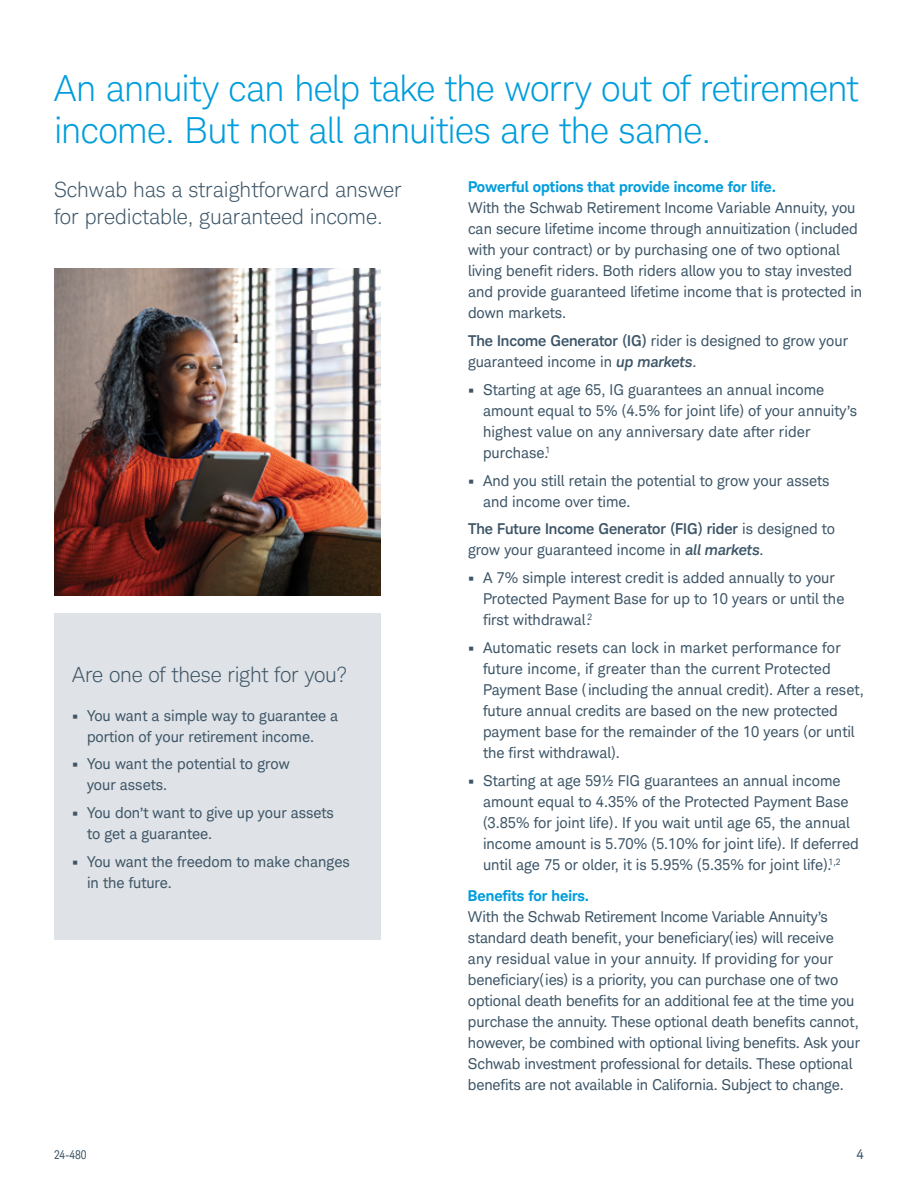
<style>
.page{position:relative;width:918px;height:1188px;background:#fff}
.page>*{position:absolute;margin:0;border:0;box-sizing:border-box;transform-origin:0 0}
.Headline{font:300 36px/42px "Charles Modern";letter-spacing:-.015em;color:#009ddc}
.Intro_Gray{font:300 21px/27px "Charles Modern";color:#3d5567}
.Subhead-2{font:300 21px "Charles Modern";letter-spacing:-.01em;color:#3d5567}
.Body{font:15px/21px "Charles Modern";color:#3d5567}
.Subhead-3{font:700 15px "Charles Modern";color:#009ddc}
.t1{font:13.5px "Charles Modern";color:#3d5567}
.Disclosure{font:condensed 12px "Charles Modern";color:#3d5567}
.s1{font-weight:500}
.s2{font-weight:500;font-style:italic}
</style>
<div class="page">
<div style="left:54px;top:614px;width:327px;height:326px;background:#dfe2e6"></div>
<img style="left:54px;top:268px;width:327px;height:328px">
<p class="Headline" style="left:54px;top:68px;width:806px">An annuity can help take the worry out of retirement income. But not all annuities are the same.</p>
<p class="Intro_Gray" style="left:54px;top:176px;width:349px">Schwab has a straightforward answer for predictable, guaranteed income.</p>
<p class="Subhead-3" style="left:468px;top:178px;width:310px">Powerful options that provide income for life.</p>
<p class="Body" style="left:468px;top:198px;width:396px">With the Schwab Retirement Income Variable Annuity, you can secure lifetime income through annuitization (included with your contract) or by purchasing one of two optional living benefit riders. Both riders allow you to stay invested and provide guaranteed lifetime income that is protected in down markets.</p>
<p class="Body" style="left:468px;top:330px;width:382px"><span class="s1">The Income Generator (IG)</span> rider is designed to grow your guaranteed income in <span class="s2">up markets</span>.</p>
<p class="Body" style="left:483px;top:379px;width:376px;text-indent:-15px"><span class="s1">•</span> Starting at age 65, IG guarantees an annual income amount equal to 5% (4.5% for joint life) of your annuity’s highest value on any anniversary date after rider purchase.<sup>1</sup></p>
<p class="Body" style="left:483px;top:470px;width:348px;text-indent:-15px"><span class="s1">•</span> And you still retain the potential to grow your assets and income over time.</p>
<p class="Body" style="left:468px;top:519px;width:369px"><span class="s1">The Future Income Generator (FIG) rider</span> is designed to grow your guaranteed income in <span class="s2">all markets</span>.</p>
<p class="Body" style="left:483px;top:567px;width:363px;text-indent:-15px"><span class="s1">•</span> A 7% simple interest credit is added annually to your<br>Protected Payment Base for up to 10 years or until the first withdrawal.<sup>2</sup></p>
<p class="Body" style="left:483px;top:637px;width:382px;text-indent:-15px"><span class="s1">•</span> Automatic resets can lock in market performance for future income, if greater than the current Protected Payment Base (including the annual credit). After a reset, future annual credits are based on the new protected payment base for the remainder of the 10 years (or until the first withdrawal).</p>
<p class="Body" style="left:483px;top:770px;width:377px;text-indent:-15px"><span class="s1">•</span> Starting at age 59½ FIG guarantees an annual income amount equal to 4.35% of the Protected Payment Base (3.85% for joint life). If you wait until age 65, the annual income amount is 5.70% (5.10% for joint life). If deferred until age 75 or older, it is 5.95% (5.35% for joint life).<sup>1,2</sup></p>
<p class="Subhead-3" style="left:468px;top:887px;width:123px">Benefits for heirs.</p>
<p class="Body" style="left:468px;top:906px;width:394px">With the Schwab Retirement Income Variable Annuity’s standard death benefit, your beneficiary(ies) will receive any residual value in your annuity. If providing for your beneficiary(ies) is a priority, you can purchase one of two optional death benefits for an additional fee at the time you purchase the annuity. These optional death benefits cannot, however, be combined with optional living benefits. Ask your Schwab investment professional for details. These optional benefits are not available in California. Subject to change.</p>
<p class="Subhead-2" style="left:72px;top:662px;width:276px">Are one of these right for you?</p>
<p class="Body" style="left:87px;top:705px;width:253px;text-indent:-15px"><span class="s1">•</span> You want a simple way to guarantee a portion of your retirement income.</p>
<p class="Body" style="left:87px;top:753px;width:204px;text-indent:-15px"><span class="s1">•</span> You want the potential to grow your assets.</p>
<p class="Body" style="left:87px;top:802px;width:249px;text-indent:-15px"><span class="s1">•</span> You don’t want to give up your assets to get a guarantee.</p>
<p class="Body" style="left:87px;top:851px;width:264px;text-indent:-15px"><span class="s1">•</span> You want the freedom to make changes in the future.</p>
<p class="Disclosure" style="left:54px;top:1148px;width:34px">24-480</p>
<p class="t1" style="left:857px;top:1146px;width:9px">4</p>
</div>
